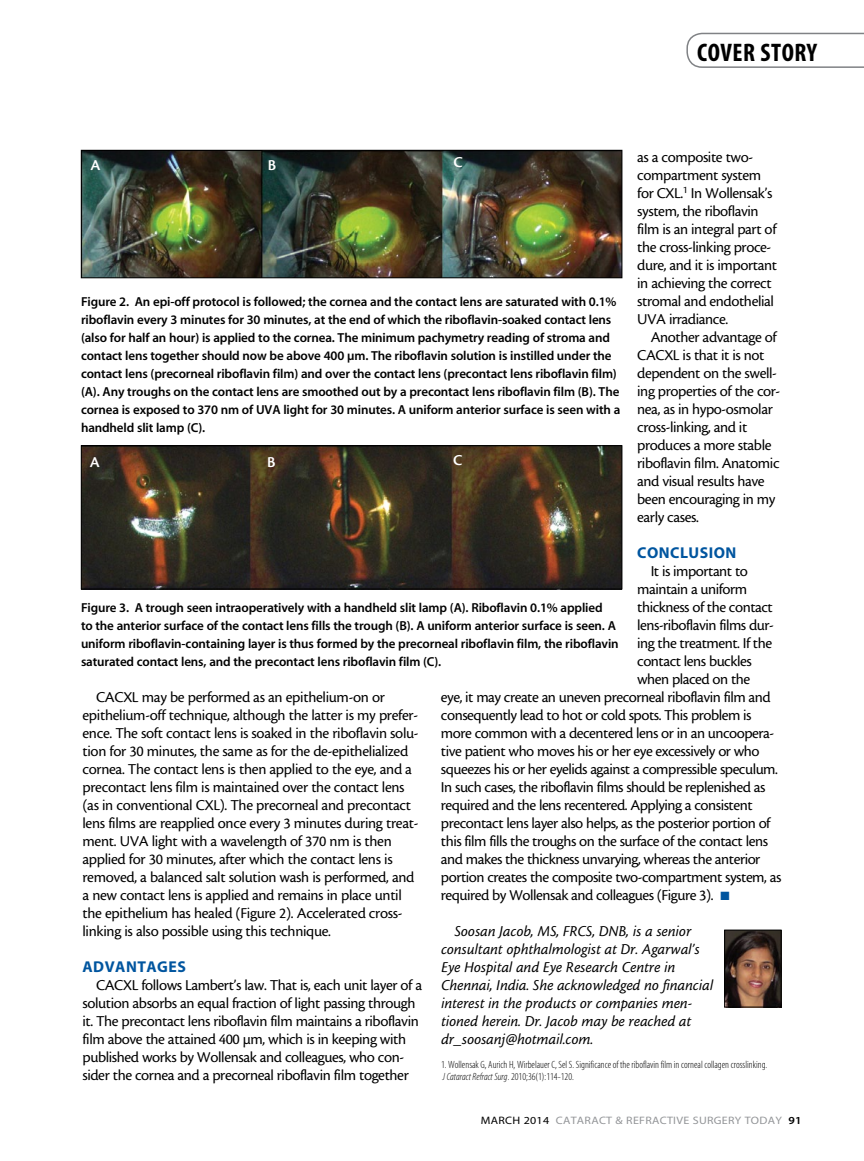
<style>
.page{position:relative;width:864px;height:1161px;background:#fff}
.page>*{position:absolute;margin:0;border:0;box-sizing:border-box;transform-origin:0 0}
.t1{font:25.5px "Myriad MM 700 300";letter-spacing:.02em;color:#000}
.t2{font:15.75px/18px "Cronos MM 408 10";letter-spacing:-.025em;color:#000}
.t3{font:15.75px/18px "Cronos MM It 408 10";color:#000}
.t4{font:15.75px "Myriad MM 700 600";letter-spacing:.03em;color:#00559f}
.t5{font:15.75px "Cronos MM 574 10";color:#fff}
.t6{font:13.05px/18px "Myriad MM 565 600";letter-spacing:-.01em;color:#000}
.t7{font:10.8px "Myriad MM 400 600";letter-spacing:.025em;color:#939598;scale:1.11 1}
.t8{font:10.5px "Myriad MM 215 300";color:#000}
.t9{font:10.5px "Myriad MM It 215 300";color:#000}
.s1{color:#00559f}
.s2{font-family:"Myriad MM 215 300"}
.s3{color:#000}
.s4{font-family:"Myriad MM 565 600";color:#000}
</style>
<div class="page">
<svg style="left:686px;top:33px;width:178px;height:35px"></svg>
<img style="left:726px;top:932px;width:54px;height:73px">
<div style="left:724px;top:930px;width:58px;height:77px;border:1px solid #000"></div>
<img style="left:83px;top:152px;width:537px;height:124px">
<div style="left:81px;top:150px;width:541px;height:128px;border:1px solid #000"></div>
<img style="left:83px;top:447px;width:537px;height:140px">
<div style="left:81px;top:445px;width:541px;height:144px;border:1px solid #000"></div>
<h1 class="t1" style="left:697px;top:40px;width:122px">COVER STORY</h1>
<p class="t2" style="left:637px;top:148px;width:141px">as a composite two&shy;compartment system for CXL.<sup>1</sup> In Wollensak’s system, the riboflavin film is an integral part of the cross-linking proce&shy;dure, and it is important in achieving the correct stromal and endothelial<br>UVA irradiance.</p>
<p class="t2" style="left:637px;top:328px;width:145px;text-indent:13px">Another advantage of<br>CACXL is that it is not dependent on the swell&shy;ing properties of the cor&shy;nea, as in hypo-osmolar cross-linking, and it produces a more stable riboflavin film. Anatomic and visual results have been encouraging in my early cases.</p>
<p class="t4" style="left:637px;top:545px;width:101px">CONCLUSION</p>
<p class="t2" style="left:651px;top:562px;width:99px">It is important to</p>
<p class="t2" style="left:637px;top:580px;width:111px">maintain a uniform</p>
<p class="t2" style="left:637px;top:598px;width:137px">thickness of the contact</p>
<p class="t2" style="left:637px;top:616px;width:138px">lens-riboflavin films dur-</p>
<p class="t2" style="left:637px;top:634px;width:136px">ing the treatment. If the</p>
<p class="t2" style="left:637px;top:652px;width:116px">contact lens buckles</p>
<p class="t2" style="left:637px;top:670px;width:115px">when placed on the</p>
<p class="t2" style="left:441px;top:688px;width:331px">eye, it may create an uneven precorneal riboflavin film and</p>
<p class="t2" style="left:441px;top:706px;width:312px">consequently lead to hot or cold spots. This problem is</p>
<p class="t2" style="left:441px;top:724px;width:335px">more common with a decentered lens or in an uncoopera-</p>
<p class="t2" style="left:441px;top:742px;width:320px">tive patient who moves his or her eye excessively or who</p>
<p class="t2" style="left:441px;top:760px;width:338px">squeezes his or her eyelids against a compressible speculum.</p>
<p class="t2" style="left:441px;top:778px;width:326px">In such cases, the riboflavin films should be replenished as</p>
<p class="t2" style="left:441px;top:796px;width:313px">required and the lens recentered. Applying a consistent</p>
<p class="t2" style="left:441px;top:814px;width:331px">precontact lens layer also helps, as the posterior portion of</p>
<p class="t2" style="left:441px;top:832px;width:329px">this film fills the troughs on the surface of the contact lens</p>
<p class="t2" style="left:441px;top:851px;width:321px">and makes the thickness unvarying, whereas the anterior</p>
<p class="t2" style="left:441px;top:869px;width:342px">portion creates the composite two-compartment system, as</p>
<p class="t2" style="left:441px;top:887px;width:290px">required by Wollensak and colleagues (Figure 3). <span class="s1">■</span></p>
<p class="t3" style="left:441px;top:922px;width:274px;text-indent:13px">Soosan Jacob, MS, FRCS, DNB, is a senior consultant ophthalmologist at Dr. Agarwal’s Eye Hospital and Eye Research Centre in Chennai, India. She acknowledged no financial interest in the products or companies men&shy;tioned herein. Dr. Jacob may be reached at dr_soosanj@hotmail.com.</p>
<p class="t8" style="left:441px;top:1059px;width:328px">1. Wollensak G, Aurich H, Wirbelauer C, Sel S. Significance of the riboflavin film in corneal collagen crosslinking.</p>
<p class="t9" style="left:443px;top:1071px;width:133px">J Cataract Refract Surg<span class="s2">. 2010;36(1):114-120.</span></p>
<p class="t5" style="left:454px;top:154px;width:11px">C</p>
<p class="t5" style="left:268px;top:157px;width:10px">B</p>
<p class="t5" style="left:90px;top:157px;width:11px">A</p>
<p class="t6" style="left:81px;top:293px;width:541px">Figure 2. An epi-off protocol is followed; the cornea and the contact lens are saturated with 0.1% riboflavin every 3 minutes for 30 minutes, at the end of which the riboflavin-soaked contact lens (also for half an hour) is applied to the cornea. The minimum pachymetry reading of stroma and contact lens together should now be above 400 µm. The riboflavin solution is instilled under the contact lens (precorneal riboflavin film) and over the contact lens (precontact lens riboflavin film) (A). Any troughs on the contact lens are smoothed out by a precontact lens riboflavin film (B). The cornea is exposed to 370 nm of UVA light for 30 minutes. A uniform anterior surface is seen with a handheld slit lamp (C).</p>
<p class="t5" style="left:453px;top:452px;width:11px">C</p>
<p class="t5" style="left:267px;top:454px;width:10px">B</p>
<p class="t5" style="left:90px;top:454px;width:11px">A</p>
<p class="t6" style="left:81px;top:599px;width:539px">Figure 3. A trough seen intraoperatively with a handheld slit lamp (A). Riboflavin 0.1% applied<br>to the anterior surface of the contact lens fills the trough (B). A uniform anterior surface is seen. A uniform riboflavin-containing layer is thus formed by the precorneal riboflavin film, the riboflavin saturated contact lens, and the precontact lens riboflavin film (C).</p>
<p class="t2" style="left:83px;top:688px;width:338px;text-indent:13px">CACXL may be performed as an epithelium-on or epithelium-off technique, although the latter is my prefer&shy;ence. The soft contact lens is soaked in the riboflavin solu&shy;tion for 30 minutes, the same as for the de-epithelialized cornea. The contact lens is then applied to the eye, and a precontact lens film is maintained over the contact lens (as in conventional CXL). The precorneal and precontact lens films are reapplied once every 3 minutes during treat&shy;ment. UVA light with a wavelength of 370 nm is then applied for 30 minutes, after which the contact lens is removed, a balanced salt solution wash is performed, and a new contact lens is applied and remains in place until the epithelium has healed (Figure 2). Accelerated cross&shy;linking is also possible using this technique.</p>
<p class="t4" style="left:83px;top:959px;width:105px">ADVANTAGES</p>
<p class="t2" style="left:83px;top:976px;width:341px;text-indent:13px">CACXL follows Lambert’s law. That is, each unit layer of a solution absorbs an equal fraction of light passing through it. The precontact lens riboflavin film maintains a riboflavin film above the attained 400 µm, which is in keeping with published works by Wollensak and colleagues, who con&shy;sider the cornea and a precorneal riboflavin film together</p>
<p class="t7" style="left:481px;top:1115px;width:291px"><span class="s3">MARCH 2014</span> CATARACT &amp; REFRACTIVE SURGERY TODAY <span class="s4">91</span></p>
</div>
